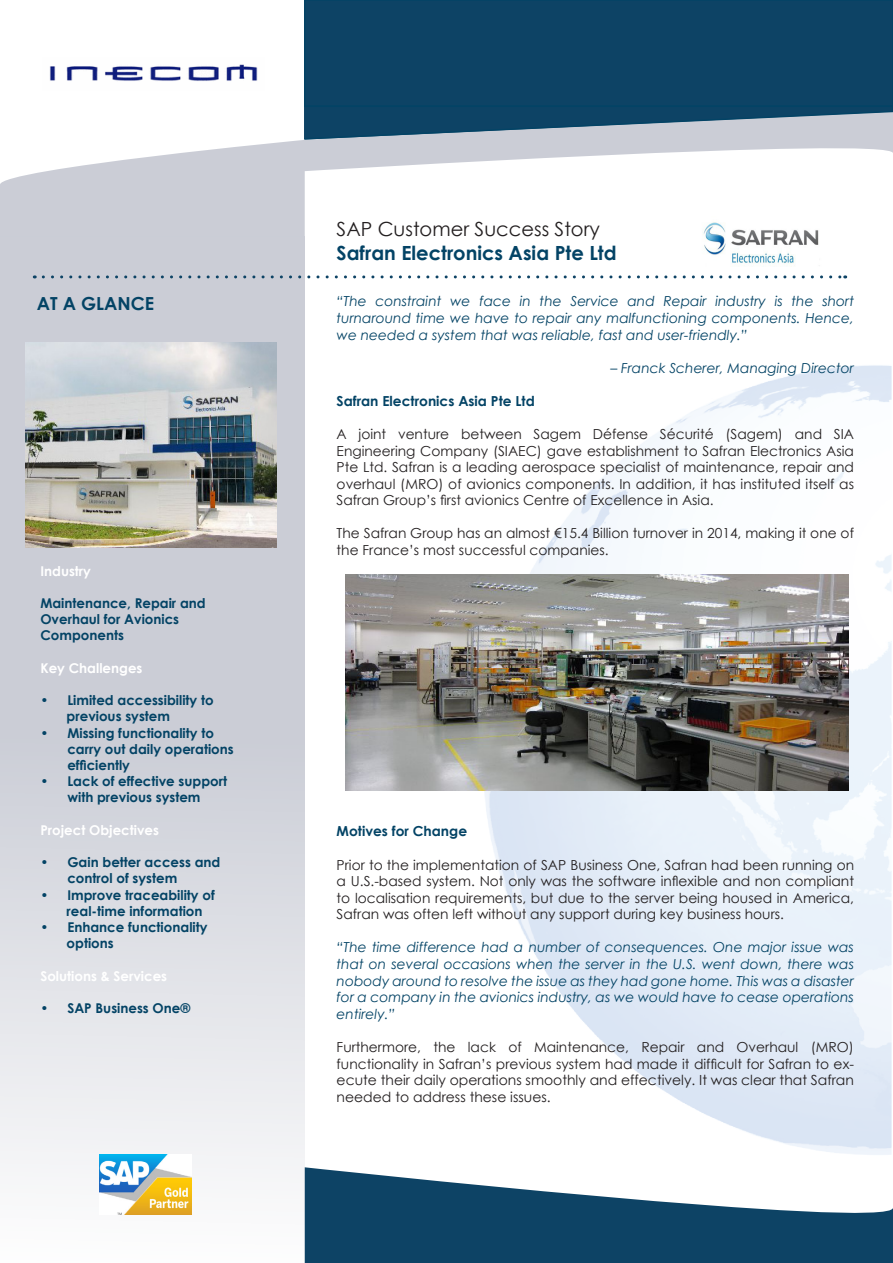
<style>
.page{position:relative;width:893px;height:1263px;background:#fff}
.page>*{position:absolute;margin:0;border:0;box-sizing:border-box;transform-origin:0 0}
.t1{font:700 19.5px "Century Gothic";color:#034365}
.t2{font:19.5px "Century Gothic";color:#231f20}
.t3{font:700 18px "Century Gothic";color:#034365}
.t4{font:13.95px/16.8px "Century Gothic";color:#231f20}
.t5{font:13.8px/16.5px "Century Gothic";color:#231f20;text-align:justify}
.t6{font:italic 13.8px/16.5px "Century Gothic";color:#034365}
.t7{font:700 13.8px "Century Gothic";color:#034365}
.t8{font:700 13.5px/16.2px "Century Gothic";color:#034365}
.t9{font:700 13.5px "Century Gothic";color:#fff}
.s1{font-size:13.95px}
</style>
<div class="page">
<svg style="left:0;top:140px;width:893px;height:96px"></svg>
<div style="left:0;top:236px;width:305px;height:1027px;background:linear-gradient(to bottom,#bec1cc,#f1f2f4)"></div>
<svg style="left:305px;top:1167px;width:588px;height:96px;fill:#0d4365"></svg>
<img style="left:468px;top:365px;width:425px;height:804px">
<img style="left:49px;top:64px;width:209px;height:17px">
<div style="left:305px;top:0;width:588px;height:106px;background:#0d4365"></div>
<svg style="left:304px;top:105px;width:589px;height:35px;background:#587a92"></svg>
<img style="left:100px;top:1155px;width:92px;height:60px">
<img style="left:346px;top:574px;width:502px;height:217px">
<img style="left:26px;top:343px;width:251px;height:204px">
<img style="left:669px;top:216px;width:185px;height:51px">
<svg style="left:43px;top:275px;width:803px;height:3px"></svg>
<p class="t3" style="left:37px;top:289px;width:119px">AT A GLANCE</p>
<p class="t9" style="left:40px;top:560px;width:52px">Industry</p>
<p class="t8" style="left:40px;top:594px;width:167px">Maintenance, Repair and</p>
<p class="t8" style="left:40px;top:610px;width:140px">Overhaul for Avionics</p>
<p class="t8" style="left:40px;top:627px;width:85px">Components</p>
<p class="t9" style="left:40px;top:658px;width:104px">Key Challenges</p>
<p class="t8" style="left:40px;top:691px;width:175px">• Limited accessibility to</p>
<p class="t8" style="left:67px;top:708px;width:105px">previous system</p>
<p class="t8" style="left:67px;top:724px;width:168px;text-indent:-27px">• Missing functionality to carry out daily operations efficiently</p>
<p class="t8" style="left:40px;top:772px;width:188px;text-align:center">• Lack of effective support with previous system</p>
<p class="t9" style="left:40px;top:820px;width:120px">Project Objectives</p>
<p class="t8" style="left:67px;top:853px;width:155px;text-indent:-27px">• Gain better access and control of system</p>
<p class="t8" style="left:40px;top:886px;width:176px">• Improve traceability of</p>
<p class="t8" style="left:67px;top:902px;width:137px">real-time information</p>
<p class="t8" style="left:40px;top:918px;width:169px">• Enhance functionality</p>
<p class="t8" style="left:67px;top:934px;width:49px">options</p>
<p class="t9" style="left:40px;top:965px;width:128px">Solutions &amp; Services</p>
<p class="t8" style="left:40px;top:999px;width:151px">• SAP Business One®</p>
<p class="t2" style="left:337px;top:215px;width:265px">SAP Customer Success Story</p>
<p class="t1" style="left:337px;top:238px;width:282px">Safran Electronics Asia Pte Ltd</p>
<p class="t6" style="left:337px;top:293px;width:519px">“The constraint we face in the Service and Repair industry is the short</p>
<p class="t6" style="left:337px;top:310px;width:519px">turnaround time we have to repair any malfunctioning components. Hence, we needed a system that was reliable, fast and user-friendly.”</p>
<p class="t6" style="left:610px;top:359px;width:245px">– Franck Scherer, Managing Director</p>
<p class="t7" style="left:337px;top:390px;width:200px">Safran Electronics Asia Pte Ltd</p>
<p class="t5" style="left:337px;top:425px;width:519px">A joint venture between Sagem Défense Sécurité (Sagem) and SIA</p>
<p class="t5" style="left:337px;top:442px;width:519px">Engineering Company (SIAEC) gave establishment to Safran Electronics Asia Pte Ltd. Safran is a leading aerospace specialist of maintenance, repair and overhaul (MRO) of avionics components. In addition, it has instituted itself as Safran Group’s first avionics Centre of Excellence in Asia.</p>
<p class="t5" style="left:337px;top:525px;width:519px">The Safran Group has an almost €15.4 Billion turnover in 2014, making it one of the France’s most successful companies.</p>
<p class="t7" style="left:337px;top:821px;width:132px">Motives for Change</p>
<p class="t5" style="left:337px;top:856px;width:519px">Prior to the implementation of SAP Business One, Safran had been running on a U.S.-based system. Not only was the software inflexible and non compliant to localisation requirements, but due to the server being housed in America, Safran was often left without any support during key business hours.</p>
<p class="t6" style="left:337px;top:939px;width:519px;text-align:justify">“The time difference had a number of consequences. One major issue was that on several occasions when the server in the U.S. went down, there was nobody around to resolve the issue as they had gone home. This was a disaster for a company in the avionics industry, as we would have to cease operations entirely.”</p>
<p class="t5" style="left:337px;top:1038px;width:519px">Furthermore, the lack of Maintenance, Repair and Overhaul (MRO)</p>
<p class="t5" style="left:337px;top:1055px;width:519px">functionality in Safran’s previous system had made it difficult for Safran to <span class="s1">ex-</span></p>
<p class="t4" style="left:337px;top:1071px;width:519px">ecute their daily operations smoothly and effectively. It was clear that Safran needed to address these issues.</p>
</div>
